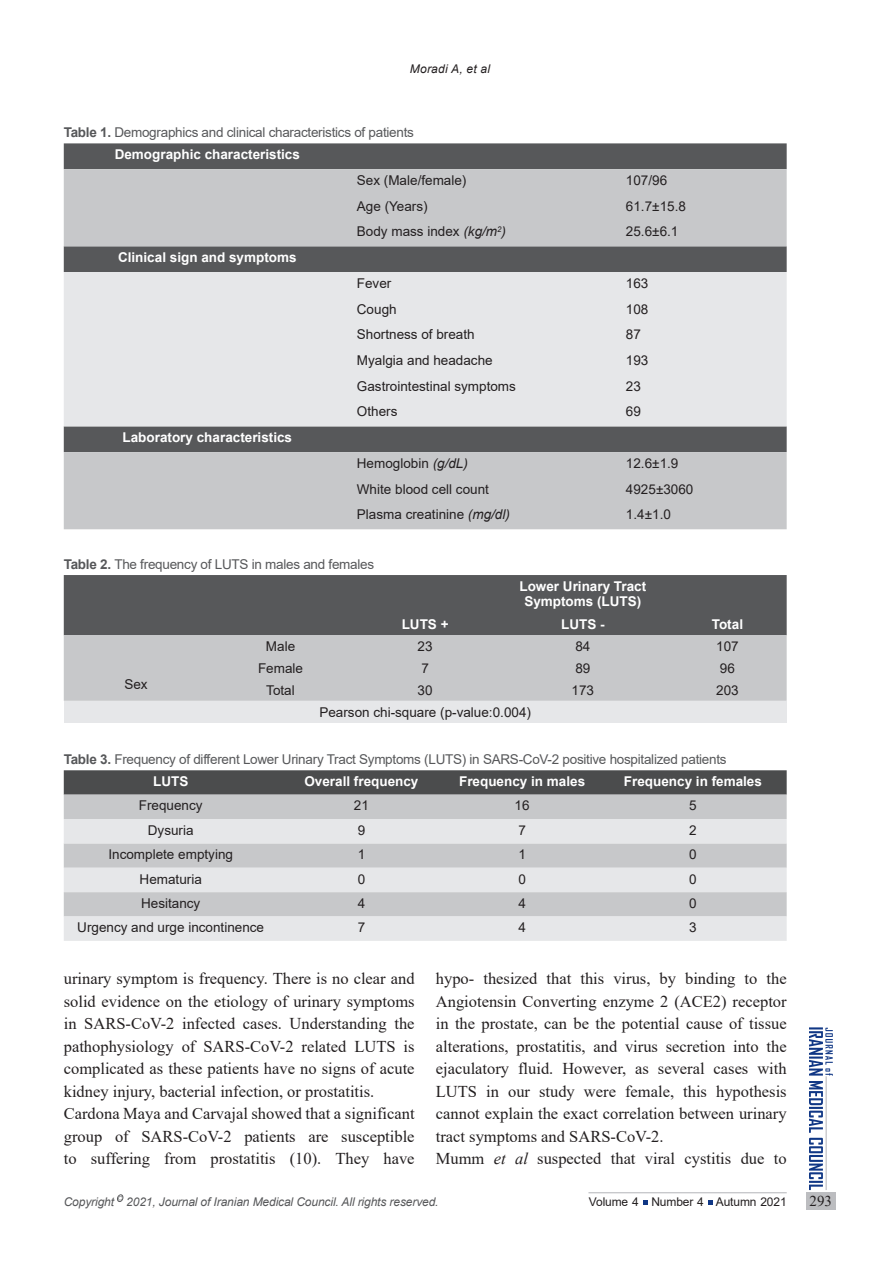
<style>
.page{position:relative;width:893px;height:1263px;background:#fff}
.page>*{position:absolute;margin:0;border:0;box-sizing:border-box;transform-origin:0 0}
.context{font:16.5px/22.5px "Times New Roman";color:#231f20;text-align:justify}
.t1{font:15px "Times New Roman";color:#231f20}
.t2{font:13.5px "Arial";color:#231f20}
.pic-table-t{font:13.5px "Arial";letter-spacing:-.02em;color:#57585a}
.t3{font:700 13.5px/15px "Arial";color:#fff;text-align:center}
.t4{font:italic 12px "Arial";letter-spacing:-.01em;color:#57585a}
.t5{font:12px "Arial";letter-spacing:-.01em;color:#231f20}
.context-2{font:italic 12px "Arial";letter-spacing:.02em;color:#231f20}
.s1{font-weight:700}
.s2{font-style:italic}
</style>
<div class="page">
<svg style="left:643px;top:1200px;width:5px;height:5px"></svg>
<svg style="left:708px;top:1200px;width:5px;height:5px"></svg>
<hr style="left:588px;top:1192px;width:199px;height:1px;background:#bcbdc0">
<div style="left:806px;top:1192px;width:29px;height:17px;background:#bcbdc0"></div>
<svg style="left:809px;top:1027px;width:24px;height:163px"></svg>
<hr style="left:826px;top:1076px;width:1px;height:114px;background:#bcbdc0">
<div style="left:117px;top:1194px;width:6px;height:8px;border:1px solid #57585a;border-radius:50%"></div>
<svg style="left:118px;top:1196px;width:4px;height:4px"></svg>
<div style="left:64px;top:143px;width:723px;height:26px;background:#57585a"></div>
<svg style="left:64px;top:169px;width:723px;height:360px;background:#abacae"></svg>
<div style="left:64px;top:272px;width:723px;height:154px;background:#e6e7e9"></div>
<div style="left:64px;top:575px;width:723px;height:60px;background:#57585a"></div>
<div style="left:64px;top:635px;width:723px;height:66px;background:#c7c8ca"></div>
<div style="left:64px;top:701px;width:723px;height:22px;background:#e6e7e9"></div>
<svg style="left:64px;top:770px;width:723px;height:25px;background:#505152"></svg>
<div style="left:64px;top:795px;width:723px;height:24px;background:#c7c8ca"></div>
<svg style="left:64px;top:819px;width:723px;height:122px;background:#d9dadc"></svg>
<p class="context-2" style="left:410px;top:61px;width:82px">Moradi A, et al</p>
<p class="pic-table-t" style="left:64px;top:123px;width:352px"><span class="s1">Table 1.</span> Demographics and clinical characteristics of patients</p>
<p class="t3" style="left:115px;top:147px;width:187px">Demographic characteristics</p>
<p class="t2" style="left:357px;top:171px;width:111px">Sex (Male/female)</p>
<p class="t2" style="left:626px;top:171px;width:43px">107/96</p>
<p class="t2" style="left:357px;top:197px;width:72px">Age (Years)</p>
<p class="t2" style="left:626px;top:197px;width:61px">61.7±15.8</p>
<p class="t2" style="left:357px;top:222px;width:151px">Body mass index <span class="s2">(kg/m</span><sup>2</sup><span class="s2">)</span></p>
<p class="t2" style="left:626px;top:222px;width:54px">25.6±6.1</p>
<p class="t3" style="left:118px;top:250px;width:180px">Clinical sign and symptoms</p>
<p class="t2" style="left:357px;top:274px;width:36px">Fever</p>
<p class="t2" style="left:626px;top:274px;width:24px">163</p>
<p class="t2" style="left:357px;top:300px;width:41px">Cough</p>
<p class="t2" style="left:626px;top:300px;width:24px">108</p>
<p class="t2" style="left:357px;top:325px;width:119px">Shortness of breath</p>
<p class="t2" style="left:626px;top:325px;width:17px">87</p>
<p class="t2" style="left:357px;top:351px;width:137px">Myalgia and headache</p>
<p class="t2" style="left:626px;top:351px;width:24px">193</p>
<p class="t2" style="left:357px;top:377px;width:161px">Gastrointestinal symptoms</p>
<p class="t2" style="left:626px;top:377px;width:17px">23</p>
<p class="t2" style="left:357px;top:402px;width:42px">Others</p>
<p class="t2" style="left:626px;top:402px;width:17px">69</p>
<p class="t3" style="left:123px;top:430px;width:171px">Laboratory characteristics</p>
<p class="t2" style="left:357px;top:454px;width:113px">Hemoglobin <span class="s2">(g/dL)</span></p>
<p class="t2" style="left:626px;top:454px;width:54px">12.6±1.9</p>
<p class="t2" style="left:357px;top:480px;width:134px">White blood cell count</p>
<p class="t2" style="left:626px;top:480px;width:69px">4925±3060</p>
<p class="t2" style="left:357px;top:505px;width:155px">Plasma creatinine <span class="s2">(mg/dl)</span></p>
<p class="t2" style="left:626px;top:505px;width:46px">1.4±1.0</p>
<p class="pic-table-t" style="left:64px;top:555px;width:312px"><span class="s1">Table 2.</span> The frequency of LUTS in males and females</p>
<p class="t3" style="left:519px;top:579px;width:128px">Lower Urinary Tract<br>Symptoms (LUTS)</p>
<p class="t3" style="left:402px;top:616px;width:48px">LUTS +</p>
<p class="t3" style="left:561px;top:616px;width:45px">LUTS -</p>
<p class="t3" style="left:712px;top:616px;width:33px">Total</p>
<p class="t2" style="left:266px;top:637px;width:31px">Male</p>
<p class="t2" style="left:418px;top:637px;width:17px">23</p>
<p class="t2" style="left:575px;top:637px;width:17px">84</p>
<p class="t2" style="left:716px;top:637px;width:24px">107</p>
<p class="t2" style="left:258px;top:659px;width:47px">Female</p>
<p class="t2" style="left:421px;top:659px;width:9px">7</p>
<p class="t2" style="left:575px;top:659px;width:17px">89</p>
<p class="t2" style="left:720px;top:659px;width:17px">96</p>
<p class="t2" style="left:266px;top:681px;width:30px">Total</p>
<p class="t2" style="left:418px;top:681px;width:17px">30</p>
<p class="t2" style="left:572px;top:681px;width:24px">173</p>
<p class="t2" style="left:716px;top:681px;width:24px">203</p>
<p class="t2" style="left:319px;top:703px;width:213px">Pearson chi-square (p-value:0.004)</p>
<p class="pic-table-t" style="left:64px;top:750px;width:664px"><span class="s1">Table 3.</span> Frequency of different Lower Urinary Tract Symptoms (LUTS) in SARS-CoV-2 positive hospitalized patients</p>
<p class="t3" style="left:153px;top:774px;width:37px">LUTS</p>
<p class="t3" style="left:304px;top:774px;width:116px">Overall frequency</p>
<p class="t3" style="left:459px;top:774px;width:128px">Frequency in males</p>
<p class="t3" style="left:624px;top:774px;width:140px">Frequency in females</p>
<p class="t2" style="left:139px;top:796px;width:65px">Frequency</p>
<p class="t2" style="left:354px;top:796px;width:17px">21</p>
<p class="t2" style="left:515px;top:796px;width:17px">16</p>
<p class="t2" style="left:689px;top:796px;width:9px">5</p>
<p class="t2" style="left:148px;top:821px;width:47px">Dysuria</p>
<p class="t2" style="left:358px;top:821px;width:9px">9</p>
<p class="t2" style="left:518px;top:821px;width:9px">7</p>
<p class="t2" style="left:689px;top:821px;width:9px">2</p>
<p class="t2" style="left:108px;top:845px;width:126px">Incomplete emptying</p>
<p class="t2" style="left:358px;top:845px;width:9px">1</p>
<p class="t2" style="left:518px;top:845px;width:9px">1</p>
<p class="t2" style="left:689px;top:845px;width:9px">0</p>
<p class="t2" style="left:140px;top:869px;width:64px">Hematuria</p>
<p class="t2" style="left:358px;top:869px;width:9px">0</p>
<p class="t2" style="left:518px;top:869px;width:9px">0</p>
<p class="t2" style="left:689px;top:869px;width:9px">0</p>
<p class="t2" style="left:141px;top:894px;width:61px">Hesitancy</p>
<p class="t2" style="left:358px;top:894px;width:9px">4</p>
<p class="t2" style="left:518px;top:894px;width:9px">4</p>
<p class="t2" style="left:689px;top:894px;width:9px">0</p>
<p class="t2" style="left:77px;top:918px;width:188px">Urgency and urge incontinence</p>
<p class="t2" style="left:358px;top:918px;width:9px">7</p>
<p class="t2" style="left:518px;top:918px;width:9px">4</p>
<p class="t2" style="left:689px;top:918px;width:9px">3</p>
<p class="t2" style="left:124px;top:675px;width:25px">Sex</p>
<p class="context" style="left:64px;top:967px;width:352px">urinary symptom is frequency. There is no clear and solid evidence on the etiology of urinary symptoms in SARS-CoV-2 infected cases. Understanding the pathophysiology of SARS-CoV-2 related LUTS is complicated as these patients have no signs of acute kidney injury, bacterial infection, or prostatitis.</p>
<p class="context" style="left:64px;top:1102px;width:352px">Cardona Maya and Carvajal showed that a significant</p>
<p class="context" style="left:64px;top:1124px;width:352px">group of SARS-CoV-2 patients are susceptible to suffering from prostatitis (10). They have</p>
<p class="context" style="left:436px;top:967px;width:352px">hypo- thesized that this virus, by binding to the Angiotensin Converting enzyme 2 (ACE2) receptor in the prostate, can be the potential cause of tissue alterations, prostatitis, and virus secretion into the ejaculatory fluid. However, as several cases with LUTS in our study were female, this hypothesis cannot explain the exact correlation between urinary tract symptoms and SARS-CoV-2.</p>
<p class="context" style="left:436px;top:1147px;width:352px">Mumm <span class="s2">et al</span> suspected that viral cystitis due to</p>
<p class="t4" style="left:64px;top:1194px;width:376px">Copyright 2021, Journal of Iranian Medical Council. All rights reserved.</p>
<p class="t5" style="left:589px;top:1193px;width:199px">Volume 4 Number 4 Autumn 2021</p>
<p class="t1" style="left:810px;top:1190px;width:24px">293</p>
</div>
